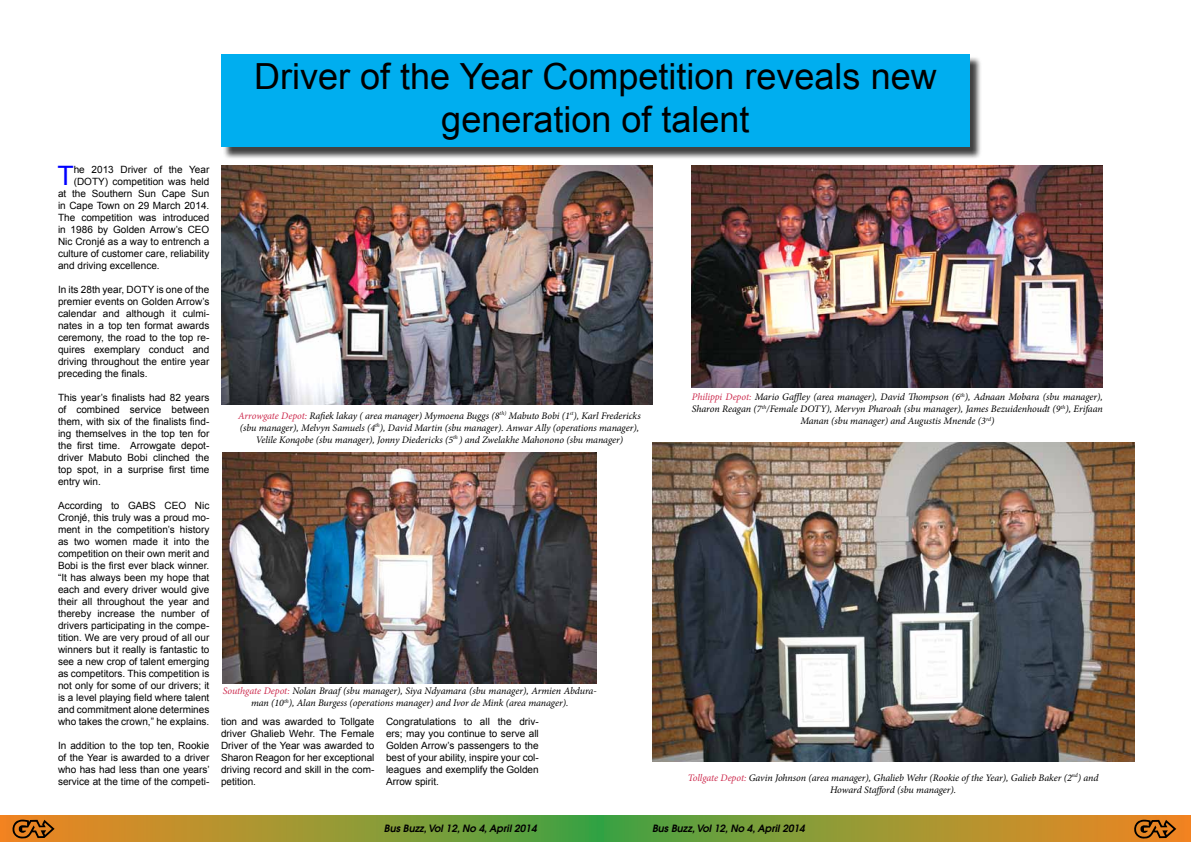
<style>
.page{position:relative;width:1191px;height:842px;background:#fff}
.page>*{position:absolute;margin:0;border:0;box-sizing:border-box;transform-origin:0 0}
.t1{font:36px/43.2px "Arial";color:#000;text-align:center}
.t2{font:26.8px "Arial";color:#00f}
.t3{font:10px/12px "Arial";color:#000;text-align:justify}
.t4{font:italic 10px/12px "Minion Pro";letter-spacing:-.01em;color:#000;text-align:center}
.t5{font:italic 600 10px "Avant Garde";color:#000}
.s1{color:#cd2c4f}
</style>
<div class="page">
<div style="left:223px;top:56px;width:759px;height:104px;background:#000;opacity:.75"></div>
<div style="left:221px;top:55px;width:748px;height:92px;background:#00aeef"></div>
<img style="left:221px;top:166px;width:431px;height:239px">
<img style="left:223px;top:453px;width:374px;height:231px">
<img style="left:652px;top:442px;width:482px;height:319px">
<img style="left:692px;top:166px;width:410px;height:222px">
<img style="left:0;top:816px;width:587px;height:26px">
<svg style="left:12px;top:820px;width:43px;height:18px"></svg>
<img style="left:587px;top:816px;width:604px;height:26px">
<svg style="left:1133px;top:820px;width:43px;height:19px"></svg>
<h2 class="t2" style="left:57px;top:158px;width:18px">T</h2>
<p class="t3" style="left:74px;top:164px;width:137px">he 2013 Driver of the Year</p>
<p class="t3" style="left:74px;top:176px;width:137px">(DOTY) competition was held</p>
<p class="t3" style="left:58px;top:188px;width:153px">at the Southern Sun Cape Sun</p>
<p class="t3" style="left:58px;top:200px;width:153px">in Cape Town on 29 March 2014.</p>
<p class="t3" style="left:58px;top:212px;width:153px">The competition was introduced</p>
<p class="t3" style="left:58px;top:224px;width:153px">in 1986 by Golden Arrow’s CEO</p>
<p class="t3" style="left:58px;top:236px;width:153px">Nic Cronjé as a way to entrench a</p>
<p class="t3" style="left:58px;top:248px;width:153px">culture of customer care, reliability</p>
<p class="t3" style="left:58px;top:260px;width:103px">and driving excellence.</p>
<p class="t3" style="left:58px;top:284px;width:153px">In its 28th year, DOTY is one of the premier events on Golden Arrow’s calendar and although it culmi&shy;nates in a top ten format awards ceremony, the road to the top re&shy;quires exemplary conduct and driving throughout the entire year preceding the finals.</p>
<p class="t3" style="left:58px;top:392px;width:153px">This year’s finalists had 82 years of combined service between them, with six of the finalists find&shy;ing themselves in the top ten for the first time. Arrowgate depot&shy;driver Mabuto Bobi clinched the top spot, in a surprise first time entry win.</p>
<p class="t3" style="left:58px;top:500px;width:153px">According to GABS CEO Nic Cronjé, this truly was a proud mo&shy;ment in the competition’s history as two women made it into the competition on their own merit and Bobi is the first ever black winner. “It has always been my hope that each and every driver would give their all throughout the year and thereby increase the number of drivers participating in the compe&shy;tition. We are very proud of all our winners but it really is fantastic to see a new crop of talent emerging as competitors. This competition is not only for some of our drivers; it is a level playing field where talent and commitment alone determines who takes the crown,” he explains.</p>
<p class="t3" style="left:58px;top:740px;width:153px">In addition to the top ten, Rookie of the Year is awarded to a driver who has had less than one years’ service at the time of the competi-</p>
<h1 class="t1" style="left:254px;top:55px;width:684px">Driver of the Year Competition reveals new generation of talent</h1>
<p class="t4" style="left:238px;top:409px;width:404px"><span class="s1">Arrowgate Depot:</span> Rafiek lakay ( area manager) Mymoena Buggs (8<sup>th)</sup> Mabuto Bobi (1<sup>st</sup>), Karl Fredericks (sbu manager), Melvyn Samuels (4<sup>th</sup>), David Martin (sbu manager). Anwar Ally (operations manager),<br>Velile Konqobe (sbu manager), Jonny Diedericks (5<sup>th</sup> ) and Zwelakhe Mahonono (sbu manager)</p>
<p class="t4" style="left:692px;top:391px;width:412px"><span class="s1">Philippi Depot:</span> Mario Gaffley (area manager), David Thompson (6<sup>th</sup>), Adnaan Mobara (sbu manager),<br>Sharon Reagan (7<sup>th</sup>/Female DOTY), Mervyn Pharoah (sbu manager), James Bezuidenhoudt (9<sup>th</sup>), Erifaan<br>Manan (sbu manager) and Augustis Mnende (3<sup>rd</sup>)</p>
<p class="t4" style="left:223px;top:685px;width:375px"><span class="s1">Southgate Depot:</span> Nolan Braaf (sbu manager), Siya Ndyamara (sbu manager), Armien Abdura&shy;man (10<sup>th</sup>), Alan Burgess (operations manager) and Ivor de Mink (area manager).</p>
<p class="t3" style="left:221px;top:715px;width:155px">tion and was awarded to Tollgate driver Ghalieb Wehr. The Female Driver of the Year was awarded to Sharon Reagon for her exceptional driving record and skill in the com&shy;petition.</p>
<p class="t3" style="left:386px;top:715px;width:154px">Congratulations to all the driv&shy;ers; may you continue to serve all Golden Arrow’s passengers to the best of your ability, inspire your col&shy;leagues and exemplify the Golden Arrow spirit.</p>
<p class="t4" style="left:688px;top:771px;width:412px"><span class="s1">Tollgate Depot:</span> Gavin Johnson (area manager), Ghalieb Wehr (Rookie of the Year), Galieb Baker (2<sup>nd</sup>) and<br>Howard Stafford (sbu manager).</p>
<p class="t5" style="left:384px;top:822px;width:154px">Bus Buzz, Vol 12, No 4, April 2014</p>
<p class="t5" style="left:652px;top:822px;width:154px">Bus Buzz, Vol 12, No 4, April 2014</p>
</div>
